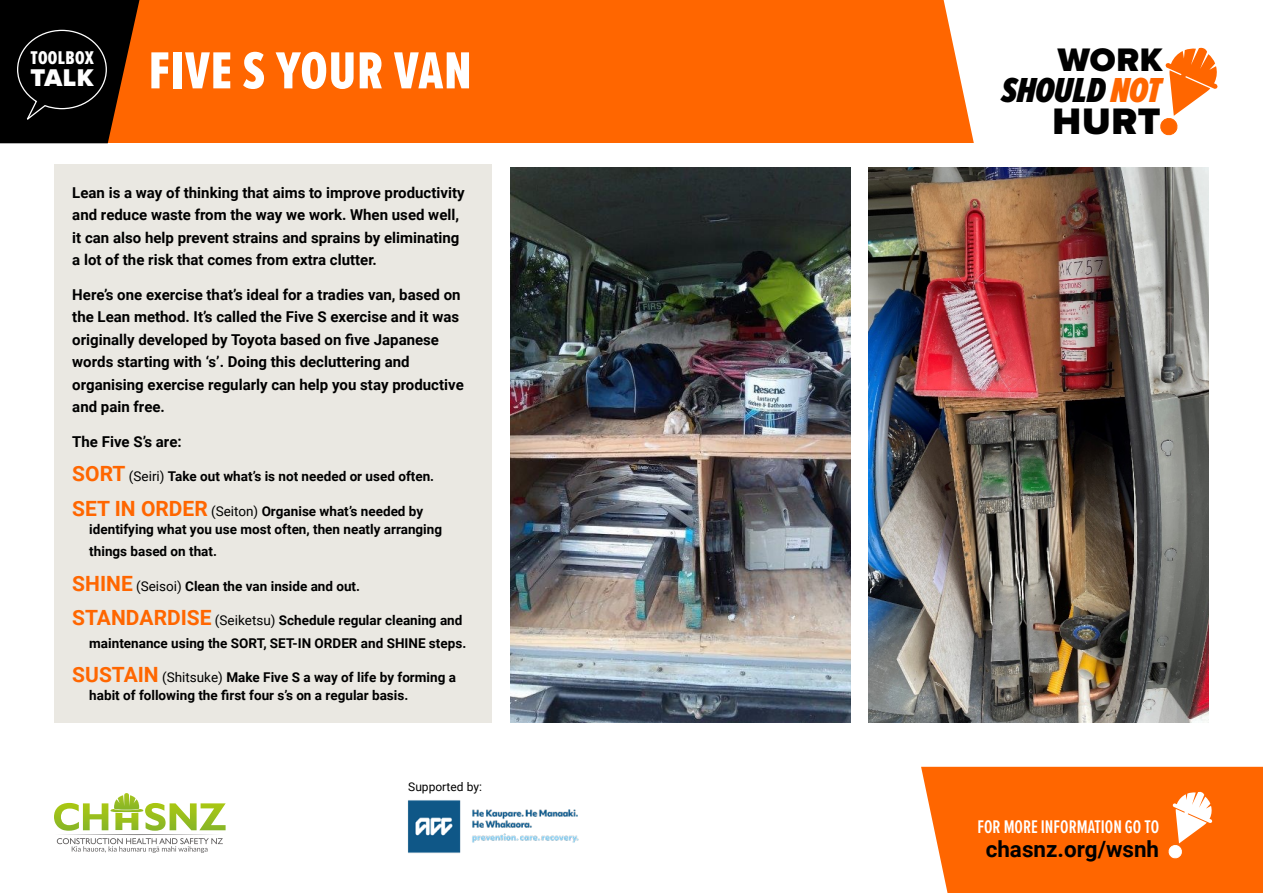
<style>
.page{position:relative;width:1263px;height:893px;background:#fff}
.page>*{position:absolute;margin:0;border:0;box-sizing:border-box;transform-origin:0 0}
.t1{font:54px "Proxima Nova Ex Cn Extrabld";letter-spacing:.02em;color:#fff}
.t2{font:900 38.25px "Proxima Nova";color:#000}
.t3{font:italic 900 36px "Proxima Nova Ex Cn";letter-spacing:-.01em;color:#000}
.t4{font:900 33.75px "Proxima Nova";color:#000}
.t5{font:900 25.05px "Proxima Nova";color:#fff}
.t6{font:700 22.35px "Roboto";color:#000}
.t7{font:19.2px "Proxima Nova Ex Cn Extrabld";letter-spacing:.02em;color:#fff}
.t8{font:600 18.9px "Proxima Nova Ex Cn";color:#fff}
.t9{font:700 15px/22.5px "Roboto";color:#000}
.t10{font:700 13.5px/18px "Roboto";color:#000}
.t11{font:12px "Roboto";color:#000}
.s1{font-size:21px;color:#f60}
.s2{font-weight:400}
.s3{color:#f60}
</style>
<div class="page">
<div style="left:0;top:0;width:1263px;height:143px;background:#f60"></div>
<svg style="left:923px;top:0;width:340px;height:168px;fill:#fff"></svg>
<svg style="left:1158px;top:47px;width:60px;height:89px"></svg>
<div style="left:921px;top:766px;width:342px;height:127px;background:#f60"></div>
<svg style="left:1167px;top:791px;width:45px;height:68px"></svg>
<img style="left:407px;top:800px;width:172px;height:53px">
<img style="left:114px;top:793px;width:25px;height:10px">
<img style="left:54px;top:803px;width:172px;height:28px">
<img style="left:115px;top:813px;width:23px;height:17px">
<svg style="left:56px;top:834px;width:167px;height:19px"></svg>
<svg style="left:0;top:0;width:140px;height:143px"></svg>
<div style="left:54px;top:165px;width:437px;height:558px;background:#eae8e2"></div>
<img style="left:510px;top:168px;width:340px;height:555px">
<img style="left:869px;top:168px;width:340px;height:555px">
<p class="t7" style="left:30px;top:43px;width:65px">TOOLBOX</p>
<h3 class="t5" style="left:31px;top:58px;width:64px">TALK</h3>
<h1 class="t1" style="left:149px;top:31px;width:324px">FIVE S YOUR VAN</h1>
<p class="t9" style="left:72px;top:180px;width:394px">Lean is a way of thinking that aims to improve productivity and reduce waste from the way we work. When used well, it can also help prevent strains and sprains by eliminating a lot of the risk that comes from extra clutter.</p>
<p class="t9" style="left:72px;top:282px;width:393px">Here’s one exercise that’s ideal for a tradies van, based on the Lean method. It’s called the Five S exercise and it was originally developed by Toyota based on five Japanese words starting with ‘s’. Doing this decluttering and organising exercise regularly can help you stay productive and pain free.</p>
<p class="t9" style="left:72px;top:429px;width:111px">The Five S’s are:</p>
<p class="t10" style="left:72px;top:467px;width:363px"><span class="s1">SORT</span> <span class="s2">(Seiri)</span> Take out what’s is not needed or used often.</p>
<p class="t10" style="left:89px;top:501px;width:354px;text-indent:-17px"><span class="s1">SET IN ORDER</span> <span class="s2">(Seiton)</span> Organise what’s needed by identifying what you use most often, then neatly arranging</p>
<p class="t10" style="left:89px;top:542px;width:129px">things based on that.</p>
<p class="t10" style="left:72px;top:576px;width:289px"><span class="s1">SHINE</span> <span class="s2">(Seisoi)</span> Clean the van inside and out.</p>
<p class="t10" style="left:72px;top:608px;width:395px;line-height:22.5px;text-align:right"><span class="s1">STANDARDISE</span> <span class="s2">(Seiketsu)</span> Schedule regular cleaning and maintenance using the SORT, SET-IN ORDER and SHINE steps.</p>
<p class="t10" style="left:89px;top:668px;width:368px;text-indent:-17px"><span class="s1">SUSTAIN</span> <span class="s2">(Shitsuke)</span> Make Five S a way of life by forming a habit of following the first four s’s on a regular basis.</p>
<p class="t11" style="left:408px;top:778px;width:75px">Supported by:</p>
<h3 class="t4" style="left:1058px;top:35px;width:106px">WORK</h3>
<h2 class="t2" style="left:1052px;top:92px;width:109px">HURT</h2>
<h3 class="t3" style="left:1001px;top:64px;width:162px">SHOULD <span class="s3">NOT</span></h3>
<p class="t8" style="left:977px;top:812px;width:183px">FOR MORE INFORMATION GO TO</p>
<h3 class="t6" style="left:986px;top:833px;width:175px">chasnz.org/wsnh</h3>
</div>
